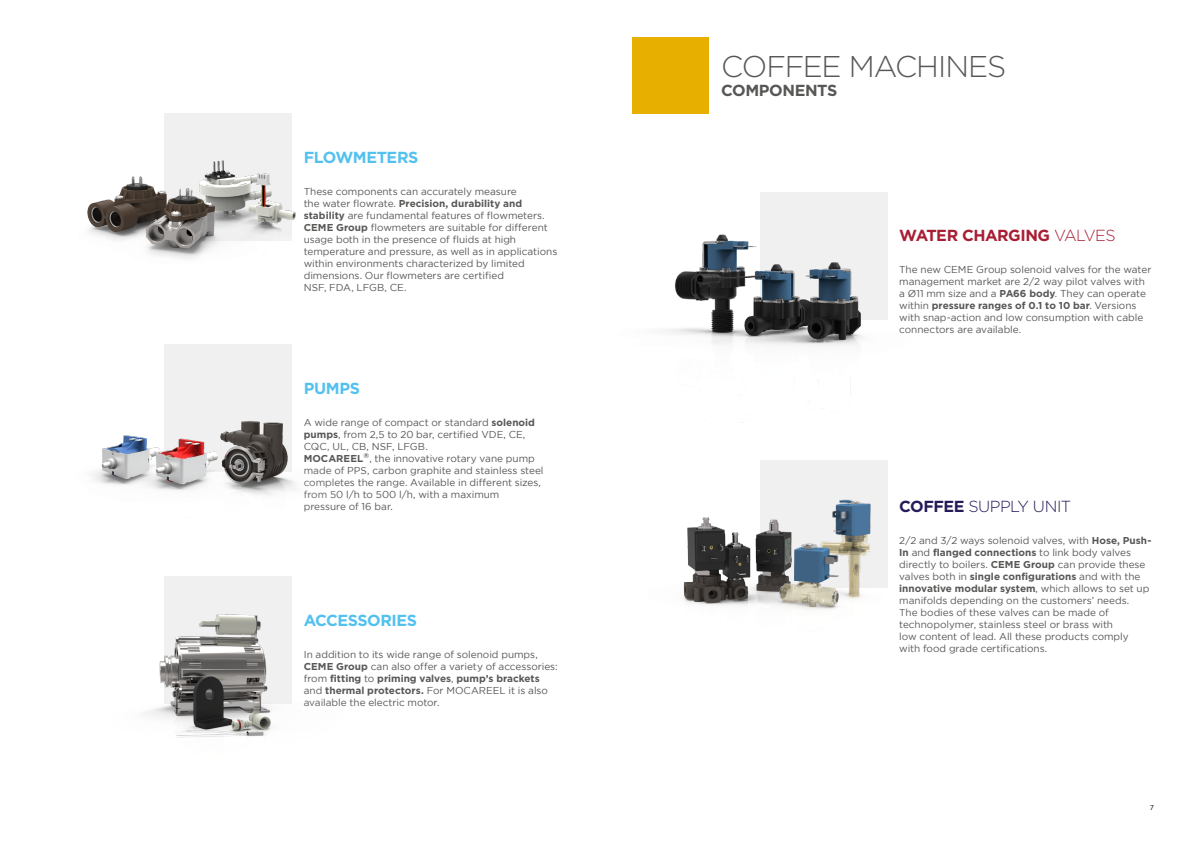
<style>
.page{position:relative;width:1191px;height:842px;background:#fff}
.page>*{position:absolute;margin:0;border:0;box-sizing:border-box;transform-origin:0 0}
.t1{font:300 30px "Gotham";letter-spacing:-.045em;color:#575756}
.t2{font:700 16px "Gotham";letter-spacing:-.03em;color:#53c1ef}
.t3{font:700 16px "Gotham";letter-spacing:-.035em;color:#a81e35}
.t4{font:300 16px "Gotham";letter-spacing:-.035em;color:#251b5b}
.t5{font:700 16px "Gotham";letter-spacing:-.025em;color:#575756}
.t6{font:10px/12px "Gotham";color:#575756}
.t7{font:7px "Gotham";color:#000}
.s1{font-weight:700}
.s2{font-weight:300}
</style>
<div class="page">
<img style="left:664px;top:192px;width:224px;height:210px">
<div style="left:632px;top:37px;width:77px;height:77px;background:#e7af00"></div>
<img style="left:87px;top:114px;width:209px;height:145px">
<img style="left:92px;top:345px;width:204px;height:232px">
<div style="left:164px;top:577px;width:128px;height:127px;background:#f0f0f0"></div>
<img style="left:147px;top:614px;width:124px;height:124px">
<img style="left:683px;top:460px;width:205px;height:150px">
<h2 class="t2" style="left:304px;top:148px;width:116px">FLOWMETERS</h2>
<p class="t6" style="left:304px;top:185px;width:255px">These components can accurately measure<br>the water flowrate. <span class="s1">Precision, durability and stability</span> are fundamental features of flowmeters.<br><span class="s1">CEME Group</span> flowmeters are suitable for different usage both in the presence of fluids at high temperature and pressure, as well as in applications within environments characterized by limited dimensions. Our flowmeters are certified<br>NSF, FDA, LFGB, CE.</p>
<h2 class="t2" style="left:304px;top:379px;width:58px">PUMPS</h2>
<p class="t6" style="left:304px;top:416px;width:241px">A wide range of compact or standard <span class="s1">solenoid pumps</span>, from 2,5 to 20 bar, certified VDE, CE, CQC, UL, CB, NSF, LFGB.<br><span class="s1">MOCAREEL</span><sup>®</sup>, the innovative rotary vane pump made of PPS, carbon graphite and stainless steel completes the range. Available in different sizes, from 50 l/h to 500 l/h, with a maximum pressure of 16 bar.</p>
<h2 class="t2" style="left:304px;top:611px;width:115px">ACCESSORIES</h2>
<p class="t6" style="left:304px;top:648px;width:255px">In addition to its wide range of solenoid pumps, <span class="s1">CEME Group</span> can also offer a variety of accessories: from <span class="s1">fitting</span> to <span class="s1">priming valves</span>, <span class="s1">pump’s brackets </span>and <span class="s1">thermal protectors.</span> For MOCAREEL it is also available the electric motor.</p>
<h1 class="t1" style="left:721px;top:50px;width:286px">COFFEE MACHINES</h1>
<h2 class="t5" style="left:721px;top:81px;width:118px">COMPONENTS</h2>
<h2 class="t3" style="left:899px;top:226px;width:218px">WATER CHARGING <span class="s2">VALVES</span></h2>
<p class="t6" style="left:899px;top:263px;width:254px">The new CEME Group solenoid valves for the water management market are 2/2 way pilot valves with a Ø11 mm size and a <span class="s1">PA66 body</span>. They can operate within <span class="s1">pressure ranges of 0.1 to 10 bar</span>. Versions with snap-action and low consumption with cable connectors are available.</p>
<h2 class="t4" style="left:899px;top:497px;width:173px"><span class="s1">COFFEE</span> SUPPLY UNIT</h2>
<p class="t6" style="left:899px;top:534px;width:254px">2/2 and 3/2 ways solenoid valves, with <span class="s1">Hose, Push-In</span> and <span class="s1">flanged connections</span> to link body valves directly to boilers. <span class="s1">CEME Group</span> can provide these valves both in <span class="s1">single configurations</span> and with the <span class="s1">innovative modular system</span>, which allows to set up manifolds depending on the customers’ needs.<br>The bodies of these valves can be made of technopolymer, stainless steel or brass with<br>low content of lead. All these products comply with food grade certifications.</p>
<p class="t7" style="left:1150px;top:804px;width:6px">7</p>
</div>
